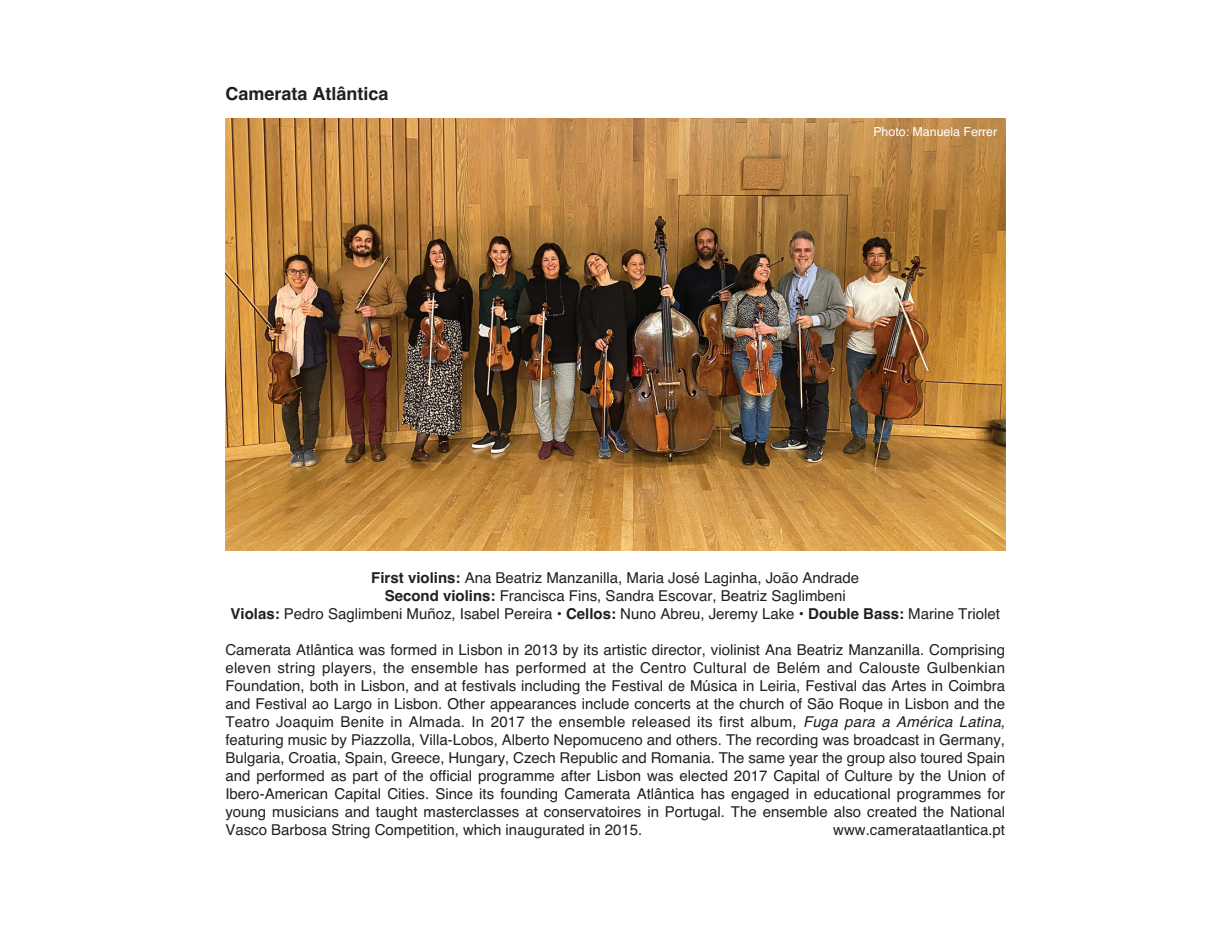
<style>
.page{position:relative;width:1231px;height:936px;background:#fff}
.page>*{position:absolute;margin:0;border:0;box-sizing:border-box;transform-origin:0 0}
.t1{font:700 18px "Helvetica";color:#231f20}
.t2{font:15px/18px "Helvetica";color:#231f20;text-align:center}
.t3{font:12.45px "Helvetica";color:#fff}
.s1{font-weight:700}
.s2{font-style:italic}
</style>
<div class="page">
<img style="left:225px;top:118px;width:780px;height:432px">
<p class="t1" style="left:225px;top:83px;width:165px">Camerata Atlântica</p>
<p class="t3" style="left:873px;top:124px;width:125px">Photo: Manuela Ferrer</p>
<p class="t2" style="left:230px;top:568px;width:771px"><span class="s1">First violins:</span> Ana Beatriz Manzanilla, Maria José Laginha, João Andrade<br><span class="s1">Second violins:</span> Francisca Fins, Sandra Escovar, Beatriz Saglimbeni<br><span class="s1">Violas:</span> Pedro Saglimbeni Muñoz, Isabel Pereira • <span class="s1">Cellos:</span> Nuno Abreu, Jeremy Lake • <span class="s1">Double Bass:</span> Marine Triolet</p>
<p class="t2" style="left:225px;top:640px;width:781px;text-align:justify">Camerata Atlântica was formed in Lisbon in 2013 by its artistic director, violinist Ana Beatriz Manzanilla. Comprising eleven string players, the ensemble has performed at the Centro Cultural de Belém and Calouste Gulbenkian Foundation, both in Lisbon, and at festivals including the Festival de Música in Leiria, Festival das Artes in Coimbra and Festival ao Largo in Lisbon. Other appearances include concerts at the church of São Roque in Lisbon and the Teatro Joaquim Benite in Almada. In 2017 the ensemble released its first album, <span class="s2">Fuga para a América Latina</span>, featuring music by Piazzolla, Villa-Lobos, Alberto Nepomuceno and others. The recording was broadcast in Germany, Bulgaria, Croatia, Spain, Greece, Hungary, Czech Republic and Romania. The same year the group also toured Spain and performed as part of the official programme after Lisbon was elected 2017 Capital of Culture by the Union of Ibero-American Capital Cities. Since its founding Camerata Atlântica has engaged in educational programmes for young musicians and taught masterclasses at conservatoires in Portugal. The ensemble also created the National Vasco Barbosa String Competition, which inaugurated in 2015.</p>
<p class="t2" style="left:833px;top:820px;width:173px">www.camerataatlantica.pt</p>
</div>
